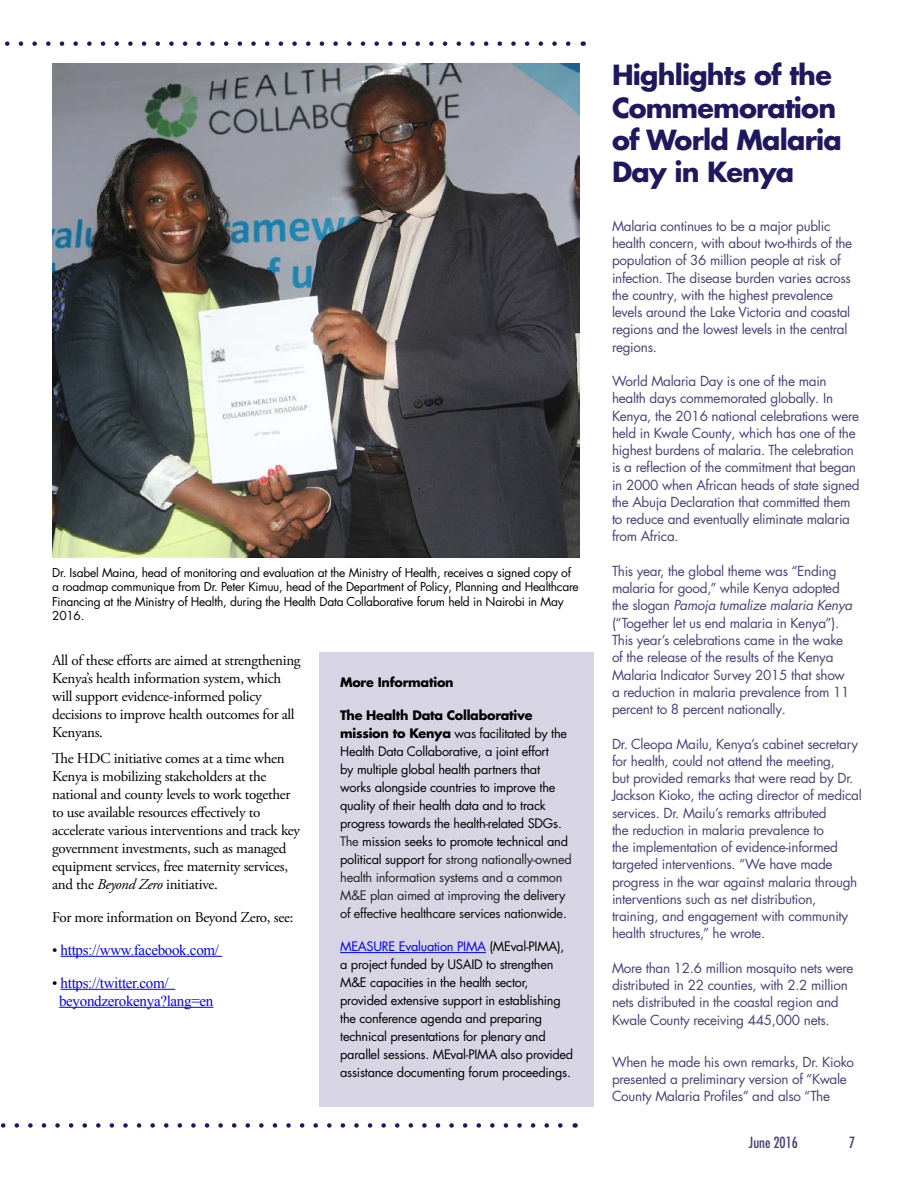
<style>
.page{position:relative;width:918px;height:1188px;background:#fff}
.page>*{position:absolute;margin:0;border:0;box-sizing:border-box;transform-origin:0 0}
.t1{font:700 27px/32.4px "Futura LT Pro";letter-spacing:-.03em;color:#1e185f}
.t2{font:15px/18px "Adobe Garamond Pro";letter-spacing:-.02em;color:#000}
.t3{font:15px/18px "Times New Roman";letter-spacing:-.02em;color:#00f}
.t4{font:500 condensed 15px "Futura LT Pro";color:#47417a}
.t5{font:13.5px/17.2px "Futura LT Pro";letter-spacing:-.02em;color:#47417a}
.t6{font:12.75px/18px "Futura LT Pro";letter-spacing:-.02em;color:#000}
.t7{font:700 12.75px "Futura LT Pro";letter-spacing:-.02em;color:#000}
.t8{font:12px/14.4px "Futura LT Pro";letter-spacing:-.02em;color:#000}
.s1{font-style:italic}
.s2{color:#000}
.s3{font-weight:700}
.s4{color:#222}
.s5{color:#0b0c0c}
.s6{color:#00f}
</style>
<div class="page">
<div style="left:320px;top:652px;width:274px;height:455px;background:#d7d5e3"></div>
<img style="left:52px;top:63px;width:528px;height:495px">
<hr style="left:61px;top:956px;width:161px;height:1px;background:#00f">
<hr style="left:61px;top:989px;width:114px;height:1px;background:#00f">
<hr style="left:59px;top:1007px;width:154px;height:1px;background:#00f">
<hr style="left:340px;top:952px;width:146px;height:1px;background:#00f">
<svg style="left:5px;top:41px;width:566px;height:5px"></svg>
<svg style="left:1px;top:1123px;width:562px;height:5px"></svg>
<p class="t8" style="left:52px;top:565px;width:528px">Dr. Isabel Maina, head of monitoring and evaluation at the Ministry of Health, receives a signed copy of a roadmap communique from Dr. Peter Kimuu, head of the Department of Policy, Planning and Healthcare Financing at the Ministry of Health, during the Health Data Collaborative forum held in Nairobi in May 2016.</p>
<p class="t2" style="left:52px;top:652px;width:250px">All of these efforts are aimed at strengthening Kenya’s health information system, which will support evidence-informed policy decisions to improve health outcomes for all Kenyans.</p>
<p class="t2" style="left:52px;top:749px;width:249px">The HDC initiative comes at a time when Kenya is mobilizing stakeholders at the national and county levels to work together to use available resources effectively to accelerate various interventions and track key government investments, such as managed equipment services, free maternity services, and the <span class="s1">Beyond Zero</span> initiative.</p>
<p class="t2" style="left:52px;top:908px;width:243px">For more information on Beyond Zero, see:</p>
<p class="t3" style="left:52px;top:940px;width:168px"><span class="s2">•</span> https://www.facebook.com/</p>
<p class="t3" style="left:59px;top:973px;width:156px;text-indent:-7px"><span class="s2">•</span> https://twitter.com/ beyondzerokenya?lang=en</p>
<p class="t7" style="left:340px;top:673px;width:115px">More Information</p>
<p class="t6" style="left:340px;top:706px;width:233px"><span class="s3">The Health Data Collaborative mission to Kenya</span> was facilitated by the Health Data Collaborative, a joint effort<br>by multiple global health partners that works alongside countries to improve the quality of their health data and to track progress towards the health-related SDGs.<br><span class="s4">The</span> mission seeks to promote technical and political support for <span class="s4">strong nationally-owned health information systems and a common M&amp;E plan aimed at improving</span> <span class="s5">the delivery of effective healthcare services nationwide.</span></p>
<p class="t6" style="left:340px;top:938px;width:235px"><span class="s6">MEASURE Evaluation PIMA</span> (MEval-PIMA), a project funded by USAID to strengthen M&amp;E capacities in the health sector, provided extensive support in establishing the conference agenda and preparing technical presentations for plenary and parallel sessions. MEval-PIMA also provided assistance documenting forum proceedings.</p>
<h1 class="t1" style="left:612px;top:58px;width:231px">Highlights of the<br>Commemoration of World Malaria<br>Day in Kenya</h1>
<p class="t5" style="left:612px;top:217px;width:242px">Malaria continues to be a major public health concern, with about two-thirds of the population of 36 million people at risk of infection. The disease burden varies across the country, with the highest prevalence levels around the Lake Victoria and coastal regions and the lowest levels in the central regions.</p>
<p class="t5" style="left:612px;top:372px;width:249px">World Malaria Day is one of the main health days commemorated globally. In Kenya, the 2016 national celebrations were held in Kwale County, which has one of the highest burdens of malaria. The celebration is a reflection of the commitment that began in 2000 when African heads of state signed the Abuja Declaration that committed them to reduce and eventually eliminate malaria from Africa.</p>
<p class="t5" style="left:612px;top:562px;width:242px">This year, the global theme was “Ending malaria for good,” while Kenya adopted the slogan <span class="s1">Pamoja tumalize malaria Kenya </span>(“Together let us end malaria in Kenya”).<br>This year’s celebrations came in the wake of the release of the results of the Kenya Malaria Indicator Survey 2015 that show a reduction in malaria prevalence from 11 percent to 8 percent nationally.</p>
<p class="t5" style="left:612px;top:735px;width:251px">Dr. Cleopa Mailu, Kenya’s cabinet secretary for health, could not attend the meeting,<br>but provided remarks that were read by Dr.<br>Jackson Kioko, the acting director of medical services. Dr. Mailu’s remarks attributed<br>the reduction in malaria prevalence to<br>the implementation of evidence-informed targeted interventions. “We have made progress in the war against malaria through interventions such as net distribution, training, and engagement with community health structures,” he wrote.</p>
<p class="t5" style="left:612px;top:959px;width:243px">More than 12.6 million mosquito nets were distributed in 22 counties, with 2.2 million nets distributed in the coastal region and Kwale County receiving 445,000 nets.</p>
<p class="t5" style="left:612px;top:1053px;width:244px">When he made his own remarks, Dr. Kioko presented a preliminary version of “Kwale<br>County Malaria Profiles” and also “The</p>
<p class="t4" style="left:749px;top:1132px;width:51px">June 2016</p>
<p class="t4" style="left:849px;top:1132px;width:8px">7</p>
</div>
